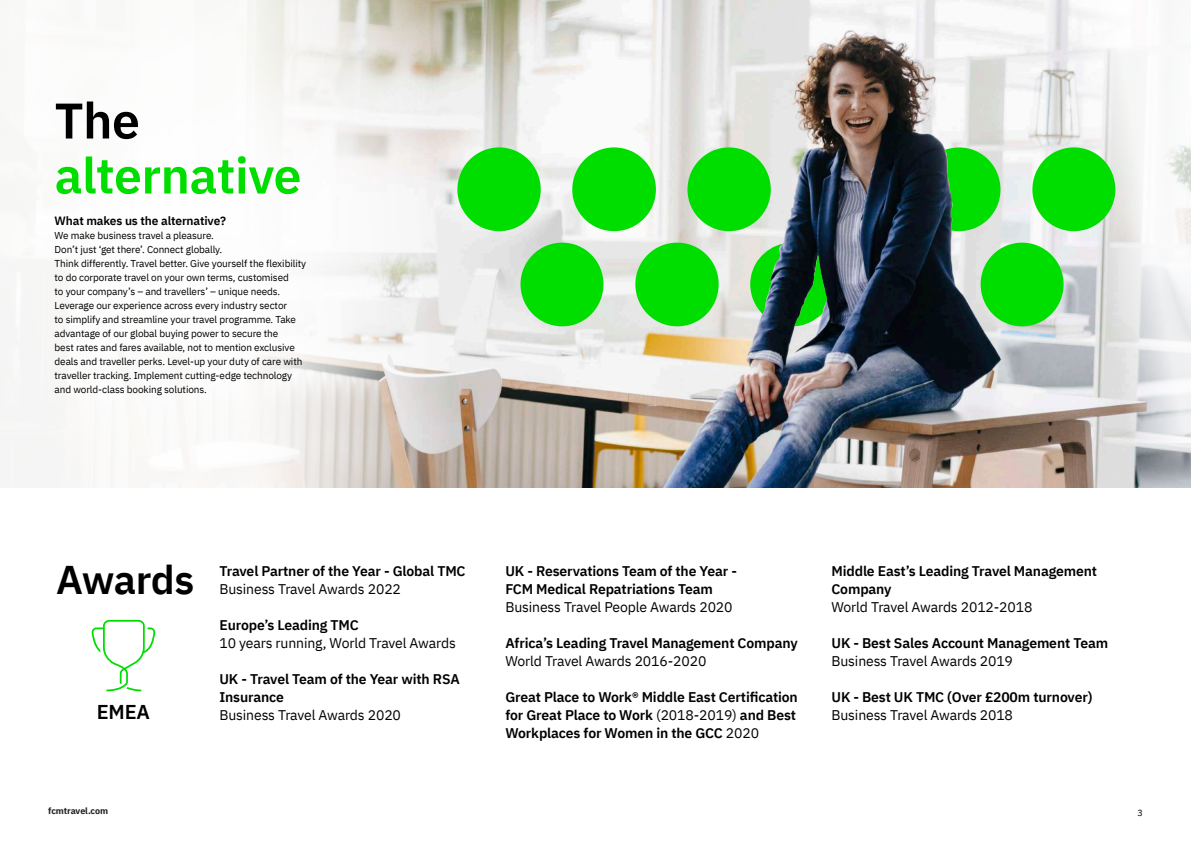
<style>
.page{position:relative;width:1191px;height:842px;background:#fff}
.page>*{position:absolute;margin:0;border:0;box-sizing:border-box;transform-origin:0 0}
.t1{font:600 50px "IBM Plex Sans";letter-spacing:-.01em;color:#00de00}
.t2{font:600 50px "IBM Plex Sans";color:#000}
.t3{font:600 40px "IBM Plex Sans";letter-spacing:-.015em;color:#000}
.t4{font:600 20px "IBM Plex Sans";color:#000}
.t5{font:600 14px/18px "IBM Plex Sans";letter-spacing:-.01em;color:#000}
.t6{font:14px "IBM Plex Sans";letter-spacing:-.01em;color:#000}
.t7{font:600 12px "IBM Plex Sans";letter-spacing:-.01em;color:#000}
.t8{font:10px/14px "IBM Plex Sans";letter-spacing:-.01em;color:#000}
.t9{font:700 9px "IBM Plex Sans";letter-spacing:-.01em;color:#231f20}
.t10{font:9px "IBM Plex Sans";color:#000}
.s1{font-weight:400}
</style>
<div class="page">
<img style="left:651px;top:0;width:540px;height:488px">
<svg style="left:0;top:0;width:651px;height:488px;fill:#f8f7f6"></svg>
<svg style="left:1032px;top:0;width:159px;height:442px"></svg>
<svg style="left:457px;top:147px;width:658px;height:179px;background:#5fb466"></svg>
<svg style="left:91px;top:620px;width:64px;height:71px"></svg>
<h1 class="t2" style="left:55px;top:81px;width:87px">The</h1>
<h1 class="t1" style="left:55px;top:136px;width:248px">alternative</h1>
<p class="t7" style="left:55px;top:211px;width:173px">What makes us the alternative?</p>
<p class="t8" style="left:55px;top:227px;width:253px">We make business travel a pleasure.<br>Don’t just ‘get there’. Connect globally.<br>Think differently. Travel better. Give yourself the flexibility to do corporate travel on your own terms, customised<br>to your company’s – and travellers’ – unique needs.<br>Leverage our experience across every industry sector<br>to simplify and streamline your travel programme. Take advantage of our global buying power to secure the<br>best rates and fares available, not to mention exclusive deals and traveller perks. Level-up your duty of care with traveller tracking. Implement cutting-edge technology and world-class booking solutions.</p>
<h2 class="t3" style="left:56px;top:549px;width:140px">Awards</h2>
<h3 class="t5" style="left:831px;top:561px;width:267px">Middle East’s Leading Travel Management<br>Company</h3>
<h3 class="t6" style="left:831px;top:596px;width:202px">World Travel Awards 2012-2018</h3>
<h3 class="t5" style="left:831px;top:633px;width:278px">UK - Best Sales Account Management Team</h3>
<h3 class="t6" style="left:831px;top:650px;width:183px">Business Travel Awards 2019</h3>
<h3 class="t5" style="left:831px;top:687px;width:262px">UK - Best UK TMC (Over £200m turnover)</h3>
<h3 class="t5" style="left:505px;top:561px;width:233px">UK - Reservations Team of the Year -<br>FCM Medical Repatriations Team</h3>
<h3 class="t6" style="left:505px;top:596px;width:229px">Business Travel People Awards 2020</h3>
<h3 class="t5" style="left:505px;top:633px;width:294px">Africa’s Leading Travel Management Company</h3>
<h3 class="t6" style="left:505px;top:650px;width:202px">World Travel Awards 2016-2020</h3>
<h3 class="t5" style="left:505px;top:687px;width:294px">Great Place to Work® Middle East Certification for Great Place to Work <span class="s1">(2018-2019)</span> and Best<br>Workplaces for Women in the GCC <span class="s1">2020</span></h3>
<h3 class="t5" style="left:219px;top:561px;width:248px">Travel Partner of the Year - Global TMC</h3>
<h3 class="t6" style="left:219px;top:578px;width:183px">Business Travel Awards 2022</h3>
<h3 class="t5" style="left:219px;top:615px;width:141px">Europe’s Leading TMC</h3>
<h3 class="t6" style="left:219px;top:632px;width:238px">10 years running, World Travel Awards</h3>
<h3 class="t5" style="left:219px;top:669px;width:242px">UK - Travel Team of the Year with RSA<br>Insurance</h3>
<h3 class="t6" style="left:219px;top:704px;width:183px">Business Travel Awards 2020</h3>
<h3 class="t4" style="left:97px;top:696px;width:55px">EMEA</h3>
<h3 class="t6" style="left:831px;top:704px;width:183px">Business Travel Awards 2018</h3>
<p class="t9" style="left:48px;top:803px;width:61px">fcmtravel.com</p>
<p class="t10" style="left:1137px;top:805px;width:7px">3</p>
</div>
